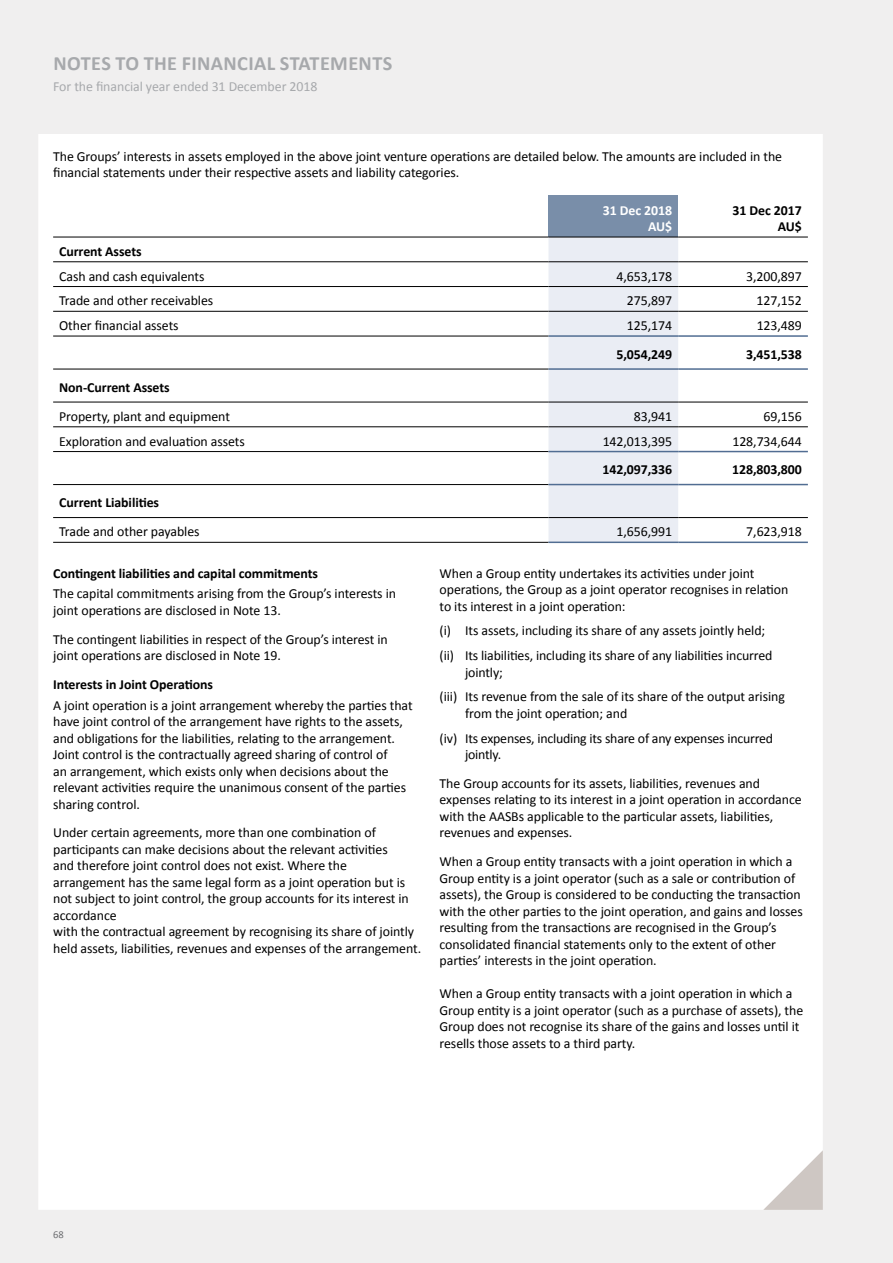
<style>
.page{position:relative;width:893px;height:1263px;background:#f0efef}
.page>*{position:absolute;margin:0;border:0;box-sizing:border-box;transform-origin:0 0}
.t1{font:700 20.25px "Calibri";letter-spacing:.02em;color:#a7a9ac}
.t2{font:13.8px/16.5px "Calibri";letter-spacing:-.005em;color:#000}
.t3{font:700 13.8px/16.5px "Calibri";letter-spacing:-.005em;color:#000;text-align:right}
.t4{font:13.8px "Calibri";letter-spacing:-.005em;color:#a7a9ac}
.t5{font:700 13.8px/16.5px "Calibri";letter-spacing:-.005em;color:#fff;text-align:right}
.t6{font:10.5px "Calibri";color:#6d6e71}
</style>
<div class="page">
<div style="left:38px;top:134px;width:785px;height:1076px;background:#fff"></div>
<svg style="left:763px;top:1150px;width:60px;height:60px"></svg>
<div style="left:548px;top:196px;width:130px;height:41px;background:#798ea9"></div>
<svg style="left:548px;top:238px;width:130px;height:304px"></svg>
<hr style="left:53px;top:237px;width:495px;height:1px;background:#000">
<hr style="left:53px;top:261px;width:495px;height:1px;background:#000">
<hr style="left:548px;top:261px;width:130px;height:1px;background:#000">
<hr style="left:678px;top:261px;width:130px;height:1px;background:#000">
<hr style="left:53px;top:286px;width:495px;height:1px;background:#000">
<hr style="left:53px;top:311px;width:495px;height:1px;background:#000">
<hr style="left:53px;top:336px;width:495px;height:1px;background:#000">
<hr style="left:53px;top:369px;width:495px;height:1px;background:#000">
<hr style="left:53px;top:402px;width:495px;height:1px;background:#000">
<hr style="left:548px;top:402px;width:130px;height:1px;background:#000">
<hr style="left:678px;top:402px;width:130px;height:1px;background:#000">
<hr style="left:53px;top:426px;width:495px;height:1px;background:#000">
<hr style="left:53px;top:451px;width:495px;height:1px;background:#000">
<hr style="left:53px;top:484px;width:495px;height:1px;background:#000">
<hr style="left:53px;top:517px;width:495px;height:1px;background:#000">
<hr style="left:548px;top:517px;width:130px;height:1px;background:#000">
<hr style="left:678px;top:517px;width:130px;height:1px;background:#000">
<hr style="left:53px;top:542px;width:495px;height:1px;background:#000">
<hr style="left:548px;top:542px;width:130px;height:1px;background:#516d92">
<hr style="left:678px;top:542px;width:130px;height:1px;background:#516d92">
<hr style="left:548px;top:286px;width:130px;height:1px;background:#000">
<hr style="left:548px;top:311px;width:130px;height:1px;background:#000">
<hr style="left:548px;top:335px;width:130px;height:2px;background:#516d92">
<hr style="left:548px;top:368px;width:130px;height:2px;background:#516d92">
<hr style="left:548px;top:451px;width:130px;height:1px;background:#516d92">
<hr style="left:548px;top:484px;width:130px;height:1px;background:#516d92">
<hr style="left:678px;top:286px;width:130px;height:1px;background:#000">
<hr style="left:678px;top:311px;width:130px;height:1px;background:#000">
<hr style="left:548px;top:237px;width:130px;height:1px;background:#000">
<hr style="left:678px;top:237px;width:130px;height:1px;background:#000">
<hr style="left:678px;top:335px;width:130px;height:2px;background:#516d92">
<hr style="left:678px;top:368px;width:130px;height:2px;background:#516d92">
<hr style="left:678px;top:451px;width:130px;height:1px;background:#516d92">
<hr style="left:678px;top:484px;width:130px;height:1px;background:#516d92">
<hr style="left:548px;top:426px;width:130px;height:1px;background:#000">
<hr style="left:678px;top:426px;width:130px;height:1px;background:#000">
<h1 class="t1" style="left:54px;top:51px;width:340px">NOTES TO THE FINANCIAL STATEMENTS</h1>
<p class="t4" style="left:53px;top:78px;width:266px">For the financial year ended 31 December 2018</p>
<p class="t2" style="left:53px;top:147px;width:730px">The Groups’ interests in assets employed in the above joint venture operations are detailed below. The amounts are included in the financial statements under their respective assets and liability categories.</p>
<p class="t5" style="left:603px;top:201px;width:71px">31 Dec 2018<br>AU$</p>
<p class="t3" style="left:733px;top:201px;width:71px">31 Dec 2017<br>AU$</p>
<p class="t3" style="left:59px;top:242px;width:84px">Current Assets</p>
<p class="t2" style="left:59px;top:267px;width:147px">Cash and cash equivalents</p>
<p class="t2" style="left:617px;top:267px;width:57px">4,653,178</p>
<p class="t2" style="left:746px;top:267px;width:57px">3,200,897</p>
<p class="t2" style="left:59px;top:292px;width:156px">Trade and other receivables</p>
<p class="t2" style="left:627px;top:292px;width:47px">275,897</p>
<p class="t2" style="left:757px;top:292px;width:47px">127,152</p>
<p class="t2" style="left:59px;top:317px;width:121px">Other financial assets</p>
<p class="t2" style="left:627px;top:317px;width:47px">125,174</p>
<p class="t2" style="left:757px;top:317px;width:47px">123,489</p>
<p class="t3" style="left:616px;top:345px;width:57px">5,054,249</p>
<p class="t3" style="left:746px;top:345px;width:57px">3,451,538</p>
<p class="t3" style="left:59px;top:378px;width:112px">Non-Current Assets</p>
<p class="t2" style="left:59px;top:407px;width:172px">Property, plant and equipment</p>
<p class="t2" style="left:634px;top:407px;width:40px">83,941</p>
<p class="t2" style="left:764px;top:407px;width:40px">69,156</p>
<p class="t2" style="left:59px;top:432px;width:187px">Exploration and evaluation assets</p>
<p class="t2" style="left:603px;top:432px;width:71px">142,013,395</p>
<p class="t2" style="left:732px;top:432px;width:71px">128,734,644</p>
<p class="t3" style="left:602px;top:461px;width:71px">142,097,336</p>
<p class="t3" style="left:732px;top:461px;width:71px">128,803,800</p>
<p class="t3" style="left:59px;top:494px;width:102px">Current Liabilities</p>
<p class="t2" style="left:59px;top:523px;width:142px">Trade and other payables</p>
<p class="t2" style="left:617px;top:523px;width:57px">1,656,991</p>
<p class="t2" style="left:746px;top:523px;width:57px">7,623,918</p>
<p class="t3" style="left:53px;top:564px;width:266px">Contingent liabilities and capital commitments</p>
<p class="t2" style="left:53px;top:585px;width:344px">The capital commitments arising from the Group’s interests in joint operations are disclosed in Note 13.</p>
<p class="t2" style="left:53px;top:630px;width:336px">The contingent liabilities in respect of the Group’s interest in joint operations are disclosed in Note 19.</p>
<p class="t3" style="left:53px;top:675px;width:161px">Interests in Joint Operations</p>
<p class="t2" style="left:53px;top:696px;width:361px">A joint operation is a joint arrangement whereby the parties that have joint control of the arrangement have rights to the assets, and obligations for the liabilities, relating to the arrangement.<br>Joint control is the contractually agreed sharing of control of<br>an arrangement, which exists only when decisions about the relevant activities require the unanimous consent of the parties sharing control.</p>
<p class="t2" style="left:53px;top:824px;width:370px">Under certain agreements, more than one combination of participants can make decisions about the relevant activities<br>and therefore joint control does not exist. Where the arrangement has the same legal form as a joint operation but is not subject to joint control, the group accounts for its interest in accordance<br>with the contractual agreement by recognising its share of jointly held assets, liabilities, revenues and expenses of the arrangement.</p>
<p class="t2" style="left:440px;top:564px;width:350px">When a Group entity undertakes its activities under joint operations, the Group as a joint operator recognises in relation to its interest in a joint operation:</p>
<p class="t2" style="left:440px;top:618px;width:334px;line-height:24.8px">(i) Its assets, including its share of any assets jointly held; (ii) Its liabilities, including its share of any liabilities incurred</p>
<p class="t2" style="left:440px;top:659px;width:347px;line-height:24.8px;text-indent:26px">jointly;<br>(iii) Its revenue from the sale of its share of the output arising</p>
<p class="t2" style="left:440px;top:700px;width:335px;line-height:24.8px;text-indent:26px">from the joint operation; and<br>(iv) Its expenses, including its share of any expenses incurred</p>
<p class="t2" style="left:440px;top:739px;width:322px;line-height:28.8px;text-indent:26px">jointly.<br>The Group accounts for its assets, liabilities, revenues and</p>
<p class="t2" style="left:440px;top:791px;width:364px">expenses relating to its interest in a joint operation in accordance with the AASBs applicable to the particular assets, liabilities, revenues and expenses.</p>
<p class="t2" style="left:440px;top:853px;width:365px">When a Group entity transacts with a joint operation in which a Group entity is a joint operator (such as a sale or contribution of assets), the Group is considered to be conducting the transaction with the other parties to the joint operation, and gains and losses resulting from the transactions are recognised in the Group’s consolidated financial statements only to the extent of other parties’ interests in the joint operation.</p>
<p class="t2" style="left:440px;top:985px;width:365px">When a Group entity transacts with a joint operation in which a Group entity is a joint operator (such as a purchase of assets), the Group does not recognise its share of the gains and losses until it resells those assets to a third party.</p>
<p class="t6" style="left:53px;top:1228px;width:12px">68</p>
</div>
